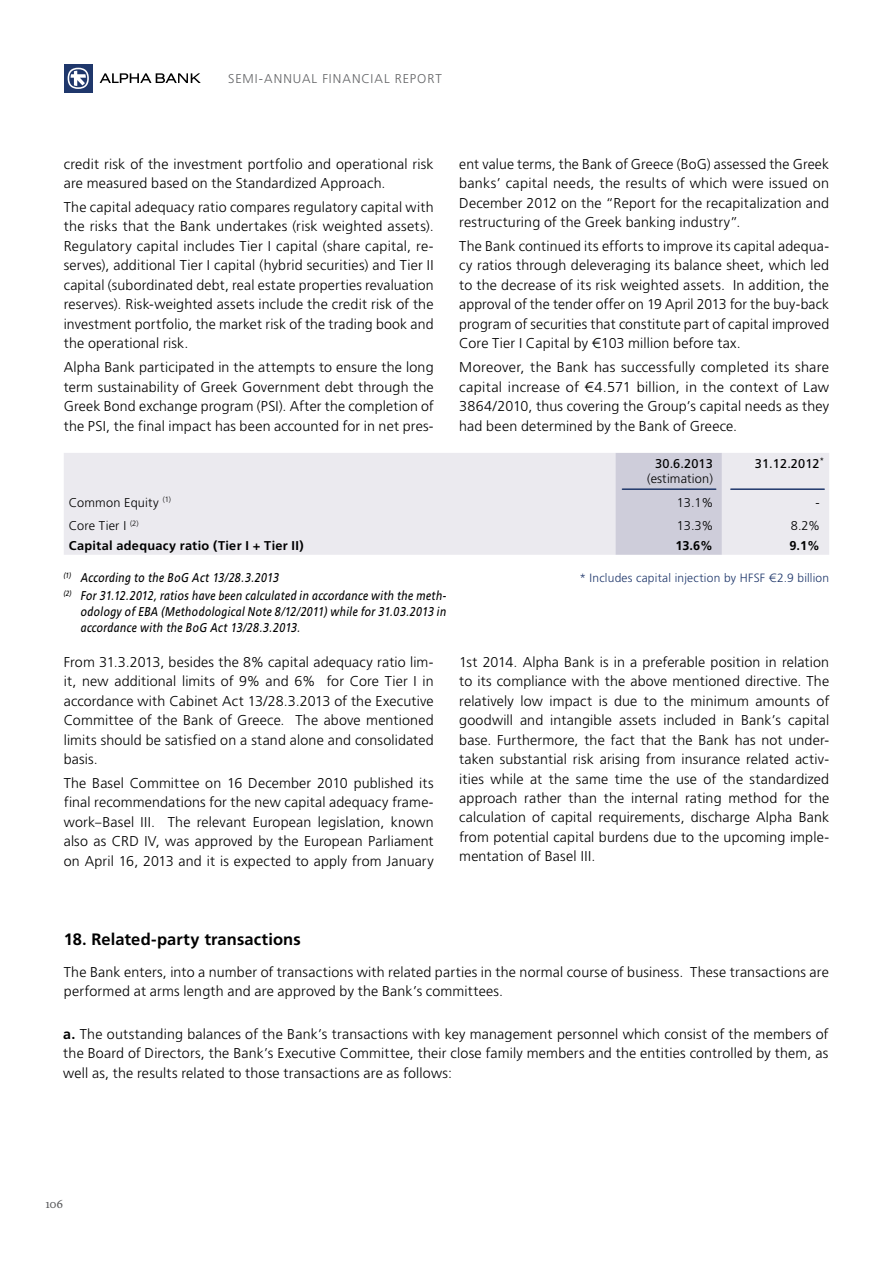
<style>
.page{position:relative;width:893px;height:1263px;background:#fff}
.page>*{position:absolute;margin:0;border:0;box-sizing:border-box;transform-origin:0 0}
.t1{font:700 16.5px "PF Catalog";letter-spacing:.005em;color:#000}
.t2{font:300 14.25px/19.5px "PF Catalog";letter-spacing:.01em;color:#000;text-align:justify}
.t3{font:13.5px "Minion Pro";color:#58595b}
.t4{font:italic 12.75px/17.9px "PF Catalog";letter-spacing:.04em;color:#000;scale:.85 1}
.t5{font:300 12.75px/15.8px "PF Catalog";letter-spacing:.01em;color:#000;text-align:right}
.t6{font:700 12.75px "PF Catalog";letter-spacing:.02em;color:#000}
.t7{font:300 12.75px "PF Catalog";letter-spacing:.08em;color:#636466}
.t8{font:12.75px "PF Catalog";letter-spacing:.01em;color:#000}
.t9{font:300 12px "PF Catalog";letter-spacing:.02em;color:#1f376b}
.s1{font-weight:400}
.s2{font-weight:700}
</style>
<div class="page">
<div style="left:64px;top:64px;width:29px;height:29px;background:#1f376b"></div>
<svg style="left:68px;top:68px;width:21px;height:21px"></svg>
<svg style="left:69px;top:69px;width:18px;height:18px"></svg>
<svg style="left:71px;top:71px;width:15px;height:15px"></svg>
<svg style="left:100px;top:73px;width:101px;height:10px"></svg>
<div style="left:64px;top:453px;width:765px;height:102px;background:#ebeaef"></div>
<div style="left:615px;top:453px;width:107px;height:102px;background:#cecdda"></div>
<hr style="left:731px;top:488px;width:93px;height:2px;background:#1f376b">
<hr style="left:622px;top:488px;width:94px;height:2px;background:#1f376b">
<p class="t7" style="left:228px;top:71px;width:215px">SEMI-ANNUAL FINANCIAL REPORT</p>
<p class="t2" style="left:64px;top:154px;width:371px">credit risk of the investment portfolio and operational risk are measured based on the Standardized Approach.</p>
<p class="t2" style="left:64px;top:197px;width:371px">The capital adequacy ratio compares regulatory capital with the risks that the Bank undertakes (risk weighted assets).<br>Regulatory capital includes Tier I capital (share capital, re&shy;serves), additional Tier I capital (hybrid securities) and Tier II capital (subordinated debt, real estate properties revaluation reserves). Risk-weighted assets include the credit risk of the investment portfolio, the market risk of the trading book and the operational risk.</p>
<p class="t2" style="left:64px;top:358px;width:371px">Alpha Bank participated in the attempts to ensure the long term sustainability of Greek Government debt through the Greek Bond exchange program (PSI). After the completion of the PSI, the final impact has been accounted for in net pres-</p>
<p class="t2" style="left:459px;top:154px;width:371px">ent value terms, the Bank of Greece (BoG) assessed the Greek banks’ capital needs, the results of which were issued on December 2012 on the “Report for the recapitalization and restructuring of the Greek banking industry”.</p>
<p class="t2" style="left:459px;top:236px;width:371px">The Bank continued its efforts to improve its capital adequa&shy;cy ratios through deleveraging its balance sheet, which led to the decrease of its risk weighted assets. In addition, the approval of the tender offer on 19 April 2013 for the buy-back program of securities that constitute part of capital improved Core Tier I Capital by €103 million before tax.</p>
<p class="t2" style="left:459px;top:358px;width:371px">Moreover, the Bank has successfully completed its share capital increase of €4.571 billion, in the context of Law 3864/2010, thus covering the Group’s capital needs as they had been determined by the Bank of Greece.</p>
<p class="t5" style="left:647px;top:455px;width:67px"><span class="s1">30.6.2013 </span>(estimation)</p>
<p class="t8" style="left:755px;top:456px;width:71px">31.12.2012<sup>*</sup></p>
<p class="t5" style="left:69px;top:494px;width:103px">Common Equity <sup>(1)</sup></p>
<p class="t5" style="left:677px;top:494px;width:38px">13.1%</p>
<p class="t5" style="left:816px;top:494px;width:6px">-</p>
<p class="t5" style="left:69px;top:518px;width:71px">Core Tier I <sup>(2)</sup></p>
<p class="t5" style="left:677px;top:518px;width:38px">13.3%</p>
<p class="t5" style="left:791px;top:518px;width:30px">8.2%</p>
<p class="t6" style="left:69px;top:538px;width:236px">Capital adequacy ratio (Tier I + Tier II)</p>
<p class="t6" style="left:675px;top:538px;width:39px">13.6%</p>
<p class="t6" style="left:789px;top:538px;width:32px">9.1%</p>
<p class="t9" style="left:579px;top:571px;width:251px">* Includes capital injection by HFSF €2.9 billion</p>
<p class="t4" style="left:64px;top:569px;width:452px"><sup>(1)</sup> According to the BoG Act 13/28.3.2013<br><sup>(2)</sup> For 31.12.2012, ratios have been calculated in accordance with the meth-</p>
<p class="t4" style="left:81px;top:604px;width:432px;line-height:15.8px">odology of EBA (Methodological Note 8/12/2011) while for 31.03.2013 in accordance with the BoG Act 13/28.3.2013.</p>
<p class="t2" style="left:64px;top:652px;width:371px">From 31.3.2013, besides the 8% capital adequacy ratio lim&shy;it, new additional limits of 9% and 6% for Core Tier I in accordance with Cabinet Act 13/28.3.2013 of the Executive Committee of the Bank of Greece. The above mentioned limits should be satisfied on a stand alone and consolidated basis.</p>
<p class="t2" style="left:64px;top:773px;width:371px">The Basel Committee on 16 December 2010 published its final recommendations for the new capital adequacy frame&shy;work–Basel III. The relevant European legislation, known also as CRD IV, was approved by the European Parliament on April 16, 2013 and it is expected to apply from January</p>
<p class="t2" style="left:459px;top:652px;width:371px">1st 2014. Alpha Bank is in a preferable position in relation to its compliance with the above mentioned directive. The relatively low impact is due to the minimum amounts of goodwill and intangible assets included in Bank’s capital base. Furthermore, the fact that the Bank has not under&shy;taken substantial risk arising from insurance related activ&shy;ities while at the same time the use of the standardized approach rather than the internal rating method for the calculation of capital requirements, discharge Alpha Bank from potential capital burdens due to the upcoming imple&shy;mentation of Basel III.</p>
<p class="t1" style="left:64px;top:929px;width:238px">18. Related-party transactions</p>
<p class="t2" style="left:64px;top:962px;width:766px">The Bank enters, into a number of transactions with related parties in the normal course of business. These transactions are performed at arms length and are approved by the Bank’s committees.</p>
<p class="t2" style="left:63px;top:1024px;width:767px"><span class="s2">a.</span> The outstanding balances of the Bank’s transactions with key management personnel which consist of the members of the Board of Directors, the Bank’s Executive Committee, their close family members and the entities controlled by them, as well as, the results related to those transactions are as follows:</p>
<p class="t3" style="left:45px;top:1194px;width:19px">106</p>
</div>
